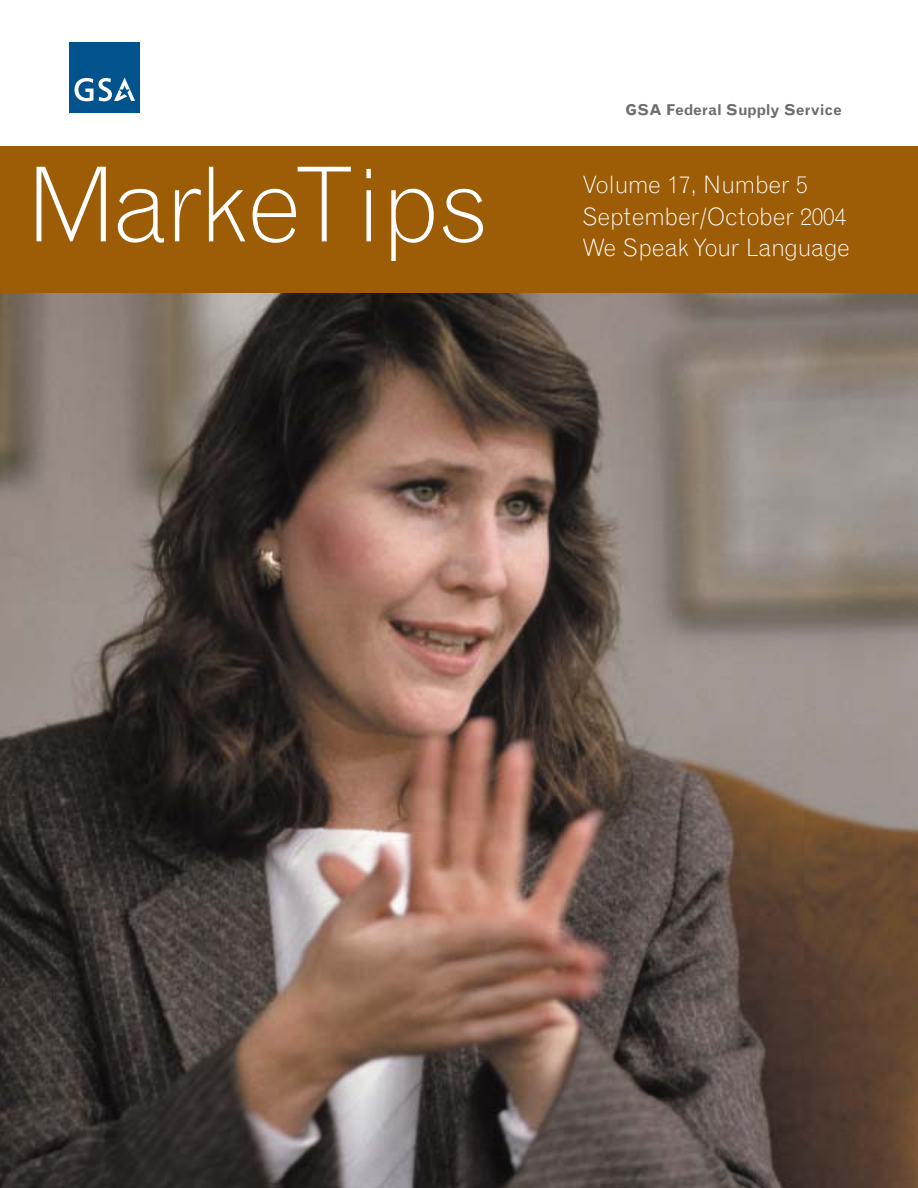
<style>
.page{position:relative;width:918px;height:1188px;background:#fff}
.page>*{position:absolute;margin:0;border:0;box-sizing:border-box;transform-origin:0 0}
.t1{font:300 103.5px "Grotesque";letter-spacing:-.03em;color:#fff}
.t2{font:300 24px/31.8px "Grotesque";letter-spacing:-.02em;color:#fff}
.t3{font:700 15px "Grotesque";letter-spacing:-.015em;color:#6c6d70}
</style>
<div class="page">
<img style="left:0;top:293px;width:918px;height:895px">
<div style="left:69px;top:43px;width:71px;height:70px;background:#00538d"></div>
<svg style="left:74px;top:77px;width:61px;height:25px"></svg>
<div style="left:0;top:146px;width:918px;height:147px;background:#9d5c06"></div>
<p class="t3" style="left:625px;top:104px;width:218px">GSA Federal Supply Service</p>
<h1 class="t1" style="left:27px;top:167px;width:462px">MarkeTips</h1>
<p class="t2" style="left:582px;top:171px;width:269px">Volume 17, Number 5<br>September/October 2004<br>We Speak Your Language</p>
</div>
